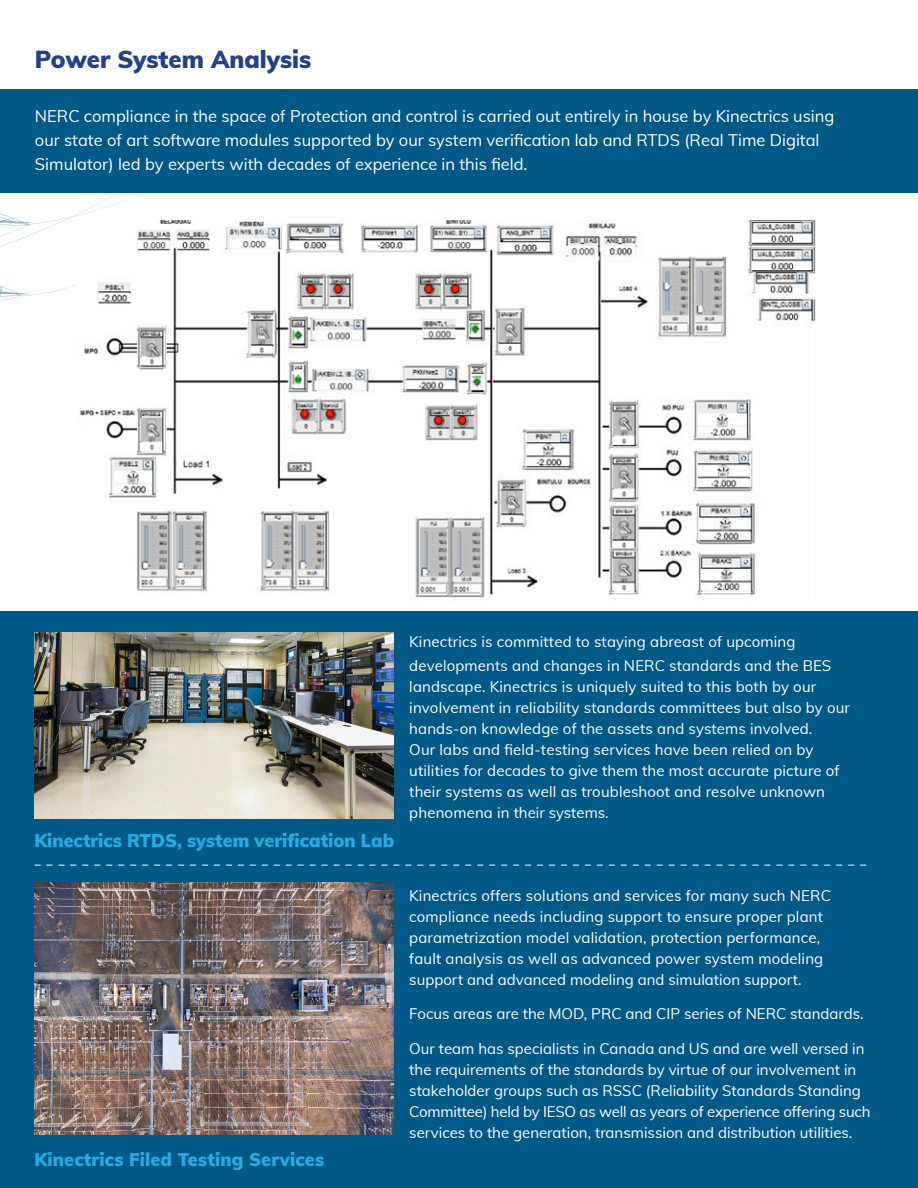
<style>
.page{position:relative;width:918px;height:1188px;background:#fff}
.page>*{position:absolute;margin:0;border:0;box-sizing:border-box;transform-origin:0 0}
.t1{font:900 24px "Muli";color:#23418a}
.t2{font:900 18px "Muli";color:#29abe2}
.t3{font:16.5px "Muli";color:#fff}
.t4{font:15px/21px "Muli";letter-spacing:.01em;color:#fff}
</style>
<div class="page">
<img style="left:79px;top:221px;width:737px;height:377px">
<div style="left:0;top:89px;width:918px;height:103px;background:#015988"></div>
<div style="left:0;top:611px;width:918px;height:577px;background:#015988"></div>
<img style="left:35px;top:883px;width:358px;height:252px">
<img style="left:35px;top:632px;width:358px;height:187px">
<svg style="left:35px;top:864px;width:831px;height:2px"></svg>
<p class="t1" style="left:35px;top:42px;width:278px">Power System Analysis</p>
<p class="t3" style="left:35px;top:104px;width:801px">NERC compliance in the space of Protection and control is carried out entirely in house by Kinectrics using</p>
<p class="t3" style="left:35px;top:128px;width:786px">our state of art software modules supported by our system verification lab and RTDS (Real Time Digital</p>
<p class="t3" style="left:35px;top:152px;width:494px">Simulator) led by experts with decades of experience in this field.</p>
<p class="t2" style="left:35px;top:827px;width:361px">Kinectrics RTDS, system verif ication Lab</p>
<p class="t4" style="left:409px;top:629px;width:423px;line-height:24px">Kinectrics is committed to staying abreast of upcoming developments and changes in NERC standards and the BES</p>
<p class="t4" style="left:409px;top:676px;width:442px">landscape. Kinectrics is uniquely suited to this both by our involvement in reliability standards committees but also by our hands-on knowledge of the assets and systems involved.<br>Our labs and field-testing services have been relied on by utilities for decades to give them the most accurate picture of their systems as well as troubleshoot and resolve unknown phenomena in their systems.</p>
<p class="t2" style="left:35px;top:1147px;width:291px">Kinectrics Filed Testing Services</p>
<p class="t4" style="left:409px;top:884px;width:423px">Kinectrics offers solutions and services for many such NERC compliance needs including support to ensure proper plant parametrization model validation, protection performance, fault analysis as well as advanced power system modeling support and advanced modeling and simulation support.</p>
<p class="t4" style="left:409px;top:1003px;width:456px">Focus areas are the MOD, PRC and CIP series of NERC standards.</p>
<p class="t4" style="left:409px;top:1037px;width:463px">Our team has specialists in Canada and US and are well versed in the requirements of the standards by virtue of our involvement in stakeholder groups such as RSSC (Reliability Standards Standing Committee) held by IESO as well as years of experience offering such services to the generation, transmission and distribution utilities.</p>
</div>
